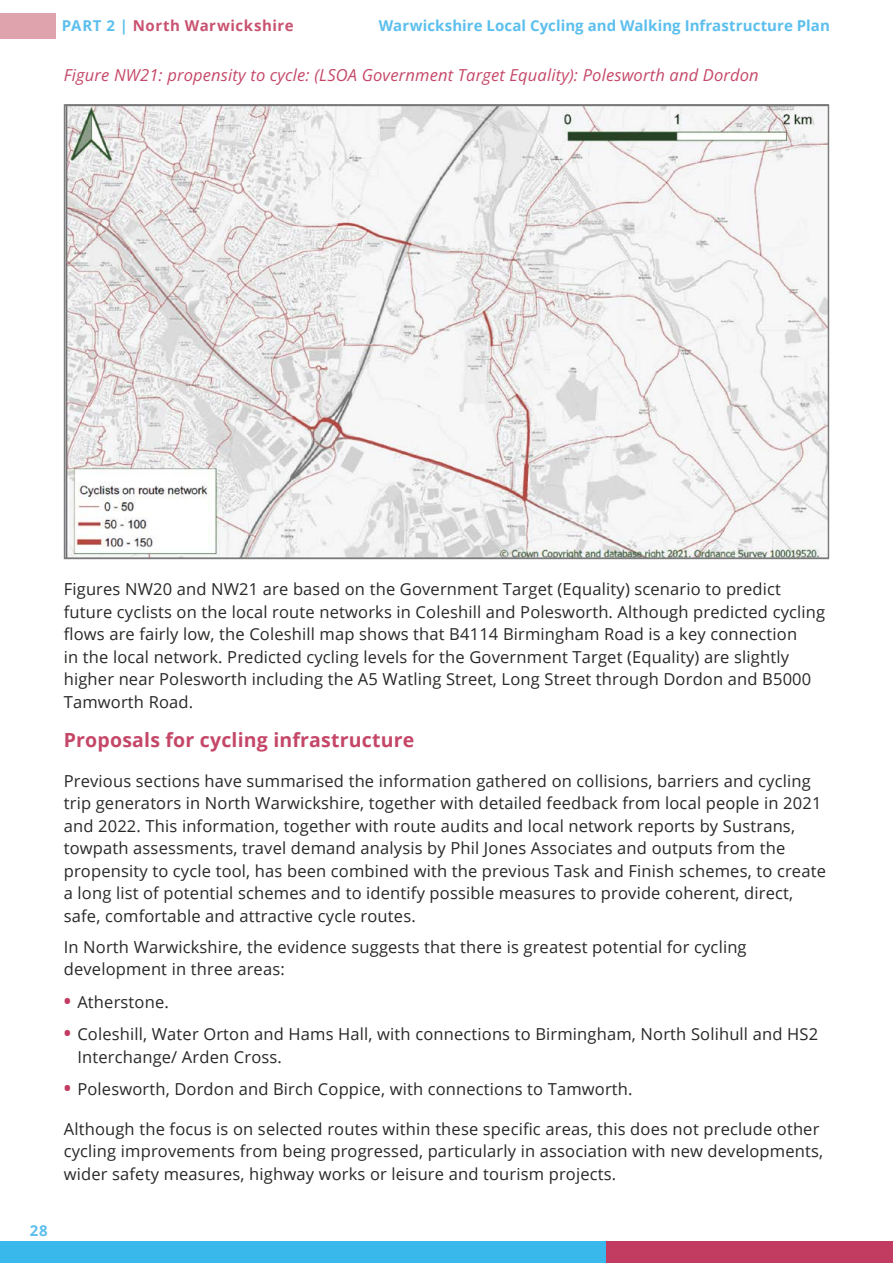
<style>
.page{position:relative;width:893px;height:1263px;background:#fff}
.page>*{position:absolute;margin:0;border:0;box-sizing:border-box;transform-origin:0 0}
.t1{font:700 19.5px "Open Sans";letter-spacing:.01em;color:#c54768}
.t2{font:16.5px/22.5px "Open Sans";letter-spacing:.01em;color:#282827}
.t3{font:italic 16.5px "Open Sans";letter-spacing:.01em;color:#c54768}
.t4{font:700 15px "Open Sans";letter-spacing:.005em;color:#5cbfed}
.t5{font:700 15px "Open Sans";letter-spacing:.035em;color:#c8526f}
.s1{color:#5cbfed}
.s2{font-weight:700;font-size:19.5px;color:#c23c62}
</style>
<div class="page">
<div style="left:0;top:1242px;width:606px;height:21px;background:#38b8eb"></div>
<div style="left:606px;top:1242px;width:287px;height:21px;background:#c23c62"></div>
<div style="left:0;top:13px;width:55px;height:25px;background:#dfa3ad"></div>
<img style="left:67px;top:107px;width:759px;height:449px">
<div style="left:64px;top:104px;width:765px;height:455px;border:2px solid #7c7b7b"></div>
<p class="t5" style="left:62px;top:15px;width:233px"><span class="s1">PART 2 |</span> North Warwickshire</p>
<p class="t4" style="left:379px;top:15px;width:452px">Warwickshire Local Cycling and Walking Infrastructure Plan</p>
<p class="t3" style="left:64px;top:64px;width:696px">Figure NW21: propensity to cycle: (LSOA Government Target Equality): Polesworth and Dordon</p>
<p class="t2" style="left:64px;top:577px;width:763px">Figures NW20 and NW21 are based on the Government Target (Equality) scenario to predict future cyclists on the local route networks in Coleshill and Polesworth. Although predicted cycling flows are fairly low, the Coleshill map shows that B4114 Birmingham Road is a key connection<br>in the local network. Predicted cycling levels for the Government Target (Equality) are slightly higher near Polesworth including the A5 Watling Street, Long Street through Dordon and B5000<br>Tamworth Road.</p>
<p class="t1" style="left:64px;top:726px;width:352px">Proposals for cycling infrastructure</p>
<p class="t2" style="left:64px;top:769px;width:764px">Previous sections have summarised the information gathered on collisions, barriers and cycling trip generators in North Warwickshire, together with detailed feedback from local people in 2021 and 2022. This information, together with route audits and local network reports by Sustrans, towpath assessments, travel demand analysis by Phil Jones Associates and outputs from the propensity to cycle tool, has been combined with the previous Task and Finish schemes, to create a long list of potential schemes and to identify possible measures to provide coherent, direct, safe, comfortable and attractive cycle routes.</p>
<p class="t2" style="left:64px;top:935px;width:684px">In North Warwickshire, the evidence suggests that there is greatest potential for cycling development in three areas:</p>
<p class="t2" style="left:64px;top:990px;width:107px"><span class="s2">•</span> Atherstone.</p>
<p class="t2" style="left:77px;top:1022px;width:742px;text-indent:-14px"><span class="s2">•</span> Coleshill, Water Orton and Hams Hall, with connections to Birmingham, North Solihull and HS2<br>Interchange/ Arden Cross.</p>
<p class="t2" style="left:64px;top:1077px;width:570px"><span class="s2">•</span> Polesworth, Dordon and Birch Coppice, with connections to Tamworth.</p>
<p class="t2" style="left:64px;top:1117px;width:761px">Although the focus is on selected routes within these specific areas, this does not preclude other cycling improvements from being progressed, particularly in association with new developments, wider safety measures, highway works or leisure and tourism projects.</p>
<p class="t4" style="left:30px;top:1220px;width:20px">28</p>
</div>
